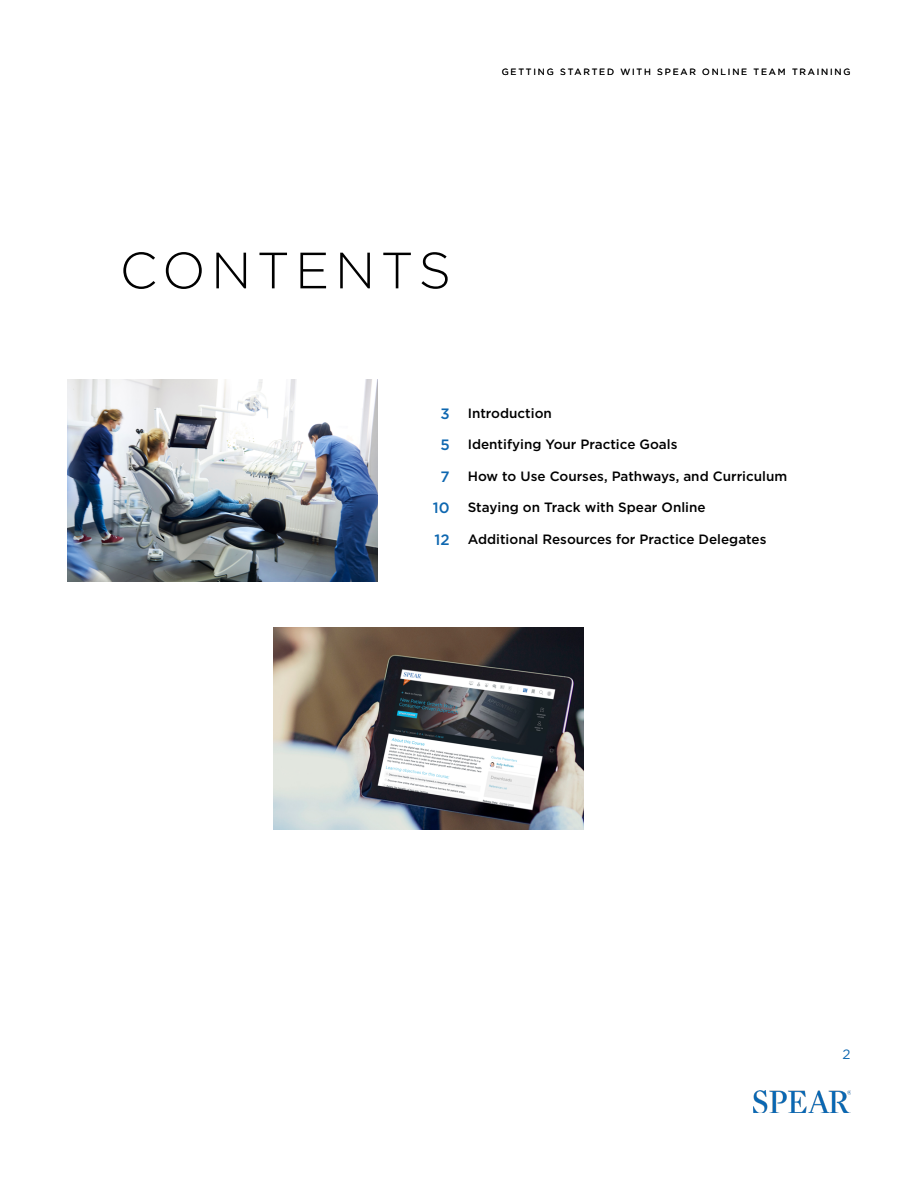
<style>
.page{position:relative;width:918px;height:1188px;background:#fff}
.page>*{position:absolute;margin:0;border:0;box-sizing:border-box;transform-origin:0 0}
.t1{font:300 51px "Gotham";letter-spacing:.11em;color:#000}
.t2{font:500 15px/31.5px "Gotham";color:#0e67b0;text-align:center}
.t3{font:500 13.5px "Gotham";color:#000}
.t4{font:13.5px "Gotham";color:#0e67b0}
.t5{font:9px "Gotham";letter-spacing:.2em;color:#000}
</style>
<div class="page">
<img style="left:753px;top:1091px;width:97px;height:22px">
<img style="left:68px;top:379px;width:310px;height:202px">
<img style="left:273px;top:627px;width:311px;height:203px">
<p class="t5" style="left:502px;top:66px;width:350px">GETTING STARTED WITH SPEAR ONLINE TEAM TRAINING</p>
<h1 class="t1" style="left:120px;top:238px;width:333px">CONTENTS</h1>
<p class="t2" style="left:433px;top:398px;width:18px">3<br>5<br>7<br>10<br>12</p>
<p class="t3" style="left:468px;top:404px;width:86px">Introduction</p>
<p class="t3" style="left:468px;top:436px;width:211px">Identifying Your Practice Goals</p>
<p class="t3" style="left:468px;top:467px;width:321px">How to Use Courses, Pathways, and Curriculum</p>
<p class="t3" style="left:468px;top:499px;width:239px">Staying on Track with Spear Online</p>
<p class="t3" style="left:468px;top:530px;width:300px">Additional Resources for Practice Delegates</p>
<p class="t4" style="left:842px;top:1046px;width:10px">2</p>
</div>
